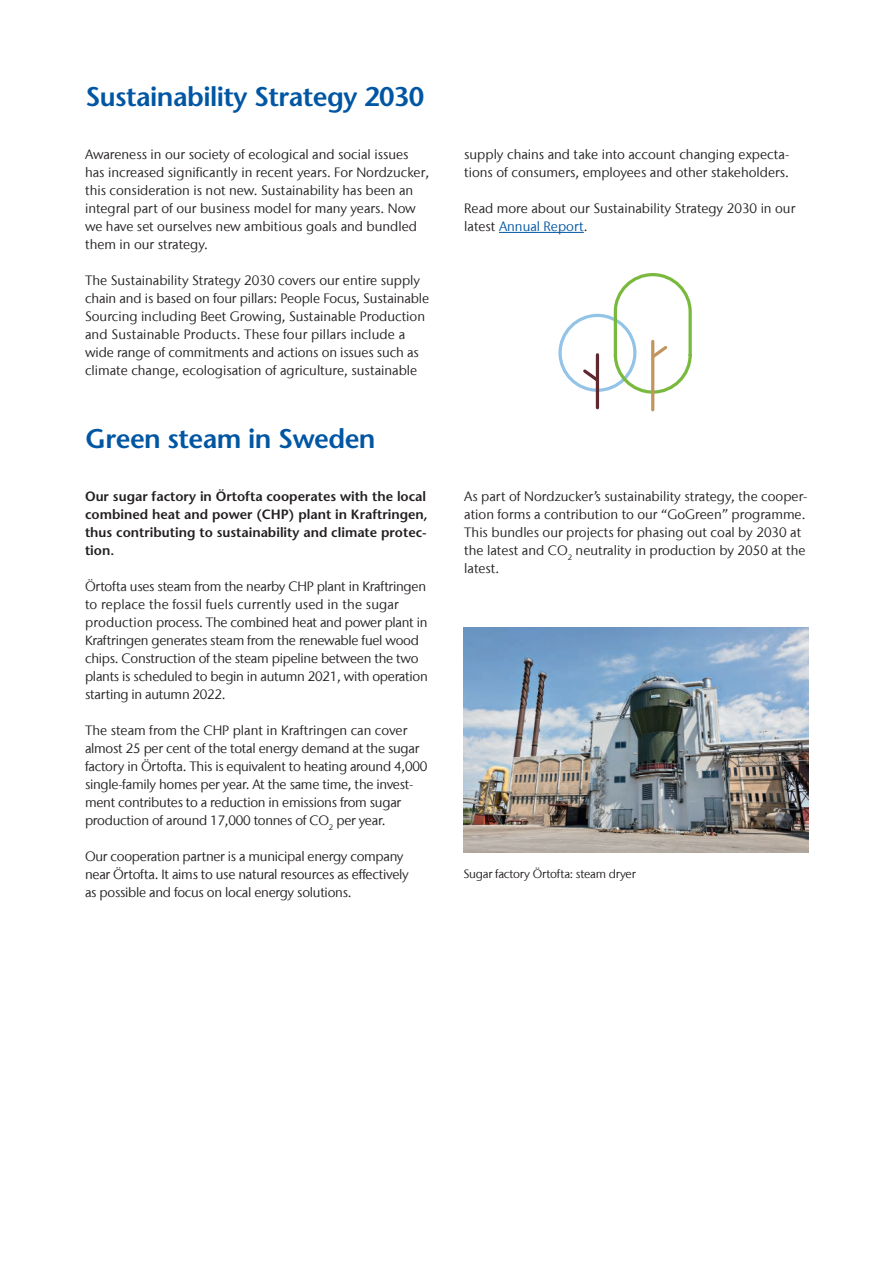
<style>
.page{position:relative;width:893px;height:1263px;background:#fff}
.page>*{position:absolute;margin:0;border:0;box-sizing:border-box;transform-origin:0 0}
.t1{font:600 27px "Stone Sans";letter-spacing:-.02em;color:#0156a3}
.t2{font:13.5px/18px "Stone Sans IIITC Com";color:#231f20}
.t3{font:13.5px/18px "Stone Sans IIITC Com";letter-spacing:-.02em;color:#231f20}
.t4{font:600 13.5px/18px "Stone Sans";color:#231f20}
.t5{font:12px "Stone Sans IIITC Com";letter-spacing:-.02em;color:#231f20}
.s1{color:#0156a3}
</style>
<div class="page">
<hr style="left:499px;top:232px;width:85px;height:1px;background:#0156a3">
<div style="left:558px;top:314px;width:78px;height:78px;border:3px solid #93c4e7;border-radius:50%"></div>
<hr style="left:596px;top:355px;width:3px;height:53px;background:#5f2830">
<svg style="left:583px;top:366px;width:17px;height:18px"></svg>
<hr style="left:651px;top:341px;width:3px;height:69px;background:#c1955d">
<svg style="left:612px;top:273px;width:80px;height:122px"></svg>
<img style="left:463px;top:627px;width:346px;height:225px">
<h1 class="t1" style="left:85px;top:80px;width:341px">Sustainability Strategy 2030</h1>
<p class="t2" style="left:85px;top:145px;width:346px">Awareness in our society of ecological and social issues has increased significantly in recent years. For Nordzucker, this consideration is not new. Sustainability has been an integral part of our business model for many years. Now we have set ourselves new ambitious goals and bundled them in our strategy.</p>
<p class="t2" style="left:85px;top:271px;width:346px">The Sustainability Strategy 2030 covers our entire supply chain and is based on four pillars: People Focus, Sustainable Sourcing including Beet Growing, Sustainable Production and Sustainable Products. These four pillars include a wide range of commitments and actions on issues such as climate change, ecologisation of agriculture, sustainable</p>
<h1 class="t1" style="left:85px;top:421px;width:292px">Green steam in Sweden</h1>
<p class="t4" style="left:85px;top:487px;width:344px">Our sugar factory in Örtofta cooperates with the local combined heat and power (CHP) plant in Kraftringen, thus contributing to sustainability and climate protec&shy;tion.</p>
<p class="t3" style="left:85px;top:577px;width:344px">Örtofta uses steam from the nearby CHP plant in Kraftringen to replace the fossil fuels currently used in the sugar production process. The combined heat and power plant in Kraftringen generates steam from the renewable fuel wood chips. Construction of the steam pipeline between the two plants is scheduled to begin in autumn 2021, with operation starting in autumn 2022.</p>
<p class="t3" style="left:85px;top:721px;width:344px">The steam from the CHP plant in Kraftringen can cover almost 25 per cent of the total energy demand at the sugar factory in Örtofta. This is equivalent to heating around 4,000 single-family homes per year. At the same time, the invest&shy;ment contributes to a reduction in emissions from sugar production of around 17,000 tonnes of CO<sub>2</sub> per year.</p>
<p class="t3" style="left:85px;top:847px;width:325px">Our cooperation partner is a municipal energy company near Örtofta. It aims to use natural resources as effectively as possible and focus on local energy solutions.</p>
<p class="t2" style="left:464px;top:145px;width:327px">supply chains and take into account changing expecta&shy;tions of consumers, employees and other stakeholders.</p>
<p class="t2" style="left:464px;top:199px;width:333px">Read more about our Sustainability Strategy 2030 in our latest <span class="s1">Annual Report</span>.</p>
<p class="t2" style="left:464px;top:487px;width:345px">As part of Nordzucker’s sustainability strategy, the cooper&shy;ation forms a contribution to our “GoGreen” programme.<br>This bundles our projects for phasing out coal by 2030 at the latest and CO<sub>2</sub> neutrality in production by 2050 at the latest.</p>
<p class="t5" style="left:463px;top:867px;width:174px">Sugar factory Örtofta: steam dryer</p>
</div>
